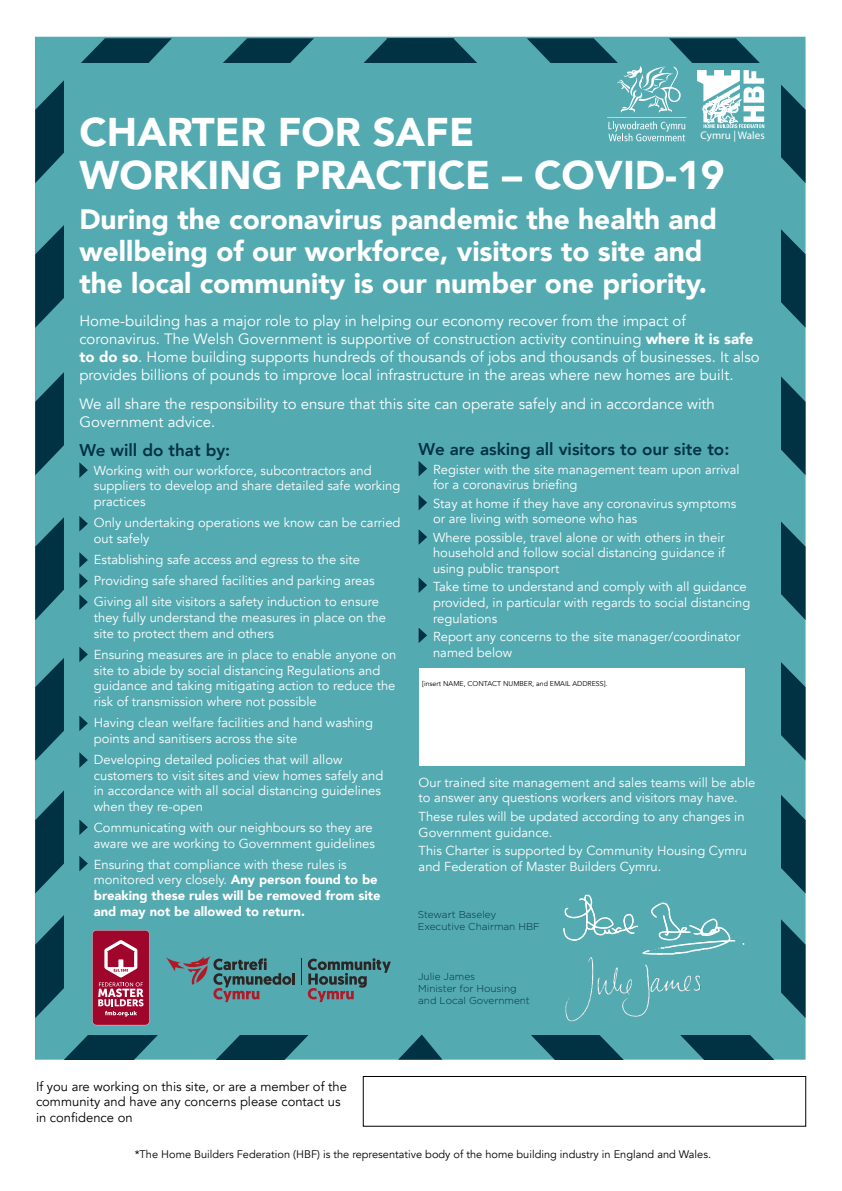
<style>
.page{position:relative;width:842px;height:1191px;background:#fff}
.page>*{position:absolute;margin:0;border:0;box-sizing:border-box;transform-origin:0 0}
.t1{font:900 40px/43px "Avenir";color:#fff}
.t2{font:900 28px/32px "Avenir";color:#fff}
.t3{font:800 17px "Avenir";color:#003244}
.t4{font:15px/18px "Avenir";color:#fff}
.t5{font:13px/15.6px "Avenir";color:#fff}
.t6{font:900 13px/15.6px "Avenir";color:#fff}
.t7{font:13px/15.6px "Avenir";color:#000}
.t8{font:11.1px "Myriad Pro";color:#fff}
.t9{font:11px "Avenir";color:#000}
.t10{font:300 10px/12px "Gotham";color:#003244}
.t11{font:7px "Avenir";color:#000}
.s1{font-weight:900}
.s2{font-weight:400}
</style>
<div class="page">
<svg style="left:35px;top:38px;width:351px;height:418px;background:#2b707c"></svg>
<svg style="left:386px;top:38px;width:419px;height:418px;background:#236472"></svg>
<svg style="left:35px;top:620px;width:29px;height:398px;background:#286b78"></svg>
<svg style="left:781px;top:581px;width:24px;height:437px;background:#256774"></svg>
<svg style="left:41px;top:720px;width:132px;height:339px;background:#276a77"></svg>
<svg style="left:667px;top:720px;width:131px;height:339px;background:#276a76"></svg>
<svg style="left:173px;top:1034px;width:195px;height:25px;background:#37818c"></svg>
<svg style="left:368px;top:1034px;width:299px;height:25px;background:#3e8a94"></svg>
<div style="left:64px;top:63px;width:717px;height:971px;background:#54aab1"></div>
<svg style="left:398px;top:1034px;width:44px;height:25px"></svg>
<svg style="left:563px;top:894px;width:172px;height:56px"></svg>
<svg style="left:92px;top:930px;width:58px;height:95px;background:#b03756"></svg>
<svg style="left:301px;top:958px;width:1px;height:26px"></svg>
<svg style="left:308px;top:958px;width:83px;height:44px"></svg>
<svg style="left:166px;top:956px;width:129px;height:46px"></svg>
<div style="left:419px;top:668px;width:325px;height:98px;background:#fff"></div>
<div style="left:363px;top:1076px;width:443px;height:50px;border:1px solid #000"></div>
<svg style="left:35px;top:462px;width:53px;height:158px"></svg>
<svg style="left:79px;top:647px;width:9px;height:15px"></svg>
<svg style="left:79px;top:715px;width:9px;height:16px"></svg>
<svg style="left:79px;top:819px;width:9px;height:16px"></svg>
<svg style="left:79px;top:856px;width:9px;height:15px"></svg>
<svg style="left:79px;top:752px;width:9px;height:16px"></svg>
<svg style="left:419px;top:461px;width:8px;height:15px"></svg>
<svg style="left:419px;top:495px;width:8px;height:15px"></svg>
<svg style="left:419px;top:529px;width:8px;height:16px"></svg>
<svg style="left:419px;top:628px;width:8px;height:15px"></svg>
<svg style="left:419px;top:578px;width:8px;height:15px"></svg>
<svg style="left:608px;top:38px;width:197px;height:145px"></svg>
<hr style="left:607px;top:117px;width:79px;height:1px;background:#fff">
<img style="left:565px;top:950px;width:136px;height:72px">
<h1 class="t1" style="left:79px;top:109px;width:646px">CHARTER FOR SAFE<br>WORKING PRACTICE – COVID-19</h1>
<h2 class="t2" style="left:79px;top:203px;width:639px">During the coronavirus pandemic the health and wellbeing of our workforce, visitors to site and the local community is our number one priority.</h2>
<p class="t4" style="left:79px;top:312px;width:682px">Home-building has a major role to play in helping our economy recover from the impact of coronavirus. The Welsh Government is supportive of construction activity continuing <span class="s1">where it is safe to do so</span>. Home building supports hundreds of thousands of jobs and thousands of businesses. It also provides billions of pounds to improve local infrastructure in the areas where new homes are built.</p>
<p class="t4" style="left:79px;top:395px;width:637px">We all share the responsibility to ensure that this site can operate safely and in accordance with<br>Government advice.</p>
<h3 class="t3" style="left:79px;top:437px;width:152px">We will do that by:</h3>
<p class="t5" style="left:94px;top:462px;width:308px">Working with our workforce, subcontractors and suppliers to develop and share detailed safe working practices</p>
<p class="t5" style="left:94px;top:515px;width:308px">Only undertaking operations we know can be carried out safely</p>
<p class="t5" style="left:94px;top:549px;width:287px;line-height:21.3px">Establishing safe access and egress to the site<br>Providing safe shared facilities and parking areas<br>Giving all site visitors a safety induction to ensure</p>
<p class="t5" style="left:94px;top:610px;width:294px">they fully understand the measures in place on the site to protect them and others</p>
<p class="t5" style="left:94px;top:647px;width:304px">Ensuring measures are in place to enable anyone on site to abide by social distancing Regulations and guidance and taking mitigating action to reduce the risk of transmission where not possible</p>
<p class="t5" style="left:94px;top:715px;width:281px">Having clean welfare facilities and hand washing points and sanitisers across the site</p>
<p class="t5" style="left:94px;top:752px;width:291px">Developing detailed policies that will allow customers to visit sites and view homes safely and in accordance with all social distancing guidelines when they re-open</p>
<p class="t5" style="left:94px;top:820px;width:283px">Communicating with our neighbours so they are aware we are working to Government guidelines</p>
<p class="t6" style="left:94px;top:856px;width:288px"><span class="s2">Ensuring that compliance with these rules is monitored very closely.</span> Any person found to be breaking these rules will be removed from site and may not be allowed to return.</p>
<p class="t8" style="left:701px;top:128px;width:66px">Cymru | Wales</p>
<h3 class="t3" style="left:419px;top:436px;width:312px">We are asking all visitors to our site to:</h3>
<p class="t5" style="left:433px;top:461px;width:308px">Register with the site management team upon arrival for a coronavirus briefing</p>
<p class="t5" style="left:433px;top:495px;width:305px">Stay at home if they have any coronavirus symptoms or are living with someone who has</p>
<p class="t5" style="left:433px;top:529px;width:294px;text-align:justify">Where possible, travel alone or with others in their household and follow social distancing guidance if using public transport</p>
<p class="t5" style="left:433px;top:579px;width:319px">Take time to understand and comply with all guidance provided, in particular with regards to social distancing regulations</p>
<p class="t5" style="left:433px;top:629px;width:309px">Report any concerns to the site manager/coordinator named below</p>
<p class="t11" style="left:422px;top:679px;width:187px">[insert NAME, CONTACT NUMBER, and EMAIL ADDRESS].</p>
<p class="t5" style="left:419px;top:775px;width:338px">Our trained site management and sales teams will be able to answer any questions workers and visitors may have.</p>
<p class="t5" style="left:419px;top:809px;width:328px">These rules will be updated according to any changes in<br>Government guidance.</p>
<p class="t5" style="left:419px;top:843px;width:330px">This Charter is supported by Community Housing Cymru and Federation of Master Builders Cymru.</p>
<p class="t10" style="left:418px;top:908px;width:124px">Stewart Baseley<br>Executive Chairman HBF</p>
<p class="t10" style="left:418px;top:970px;width:113px">Julie James<br>Minister for Housing and Local Government</p>
<p class="t7" style="left:36px;top:1078px;width:312px">If you are working on this site, or are a member of the community and have any concerns please contact us in confidence on</p>
<p class="t9" style="left:135px;top:1147px;width:578px">*The Home Builders Federation (HBF) is the representative body of the home building industry in England and Wales.</p>
</div>
